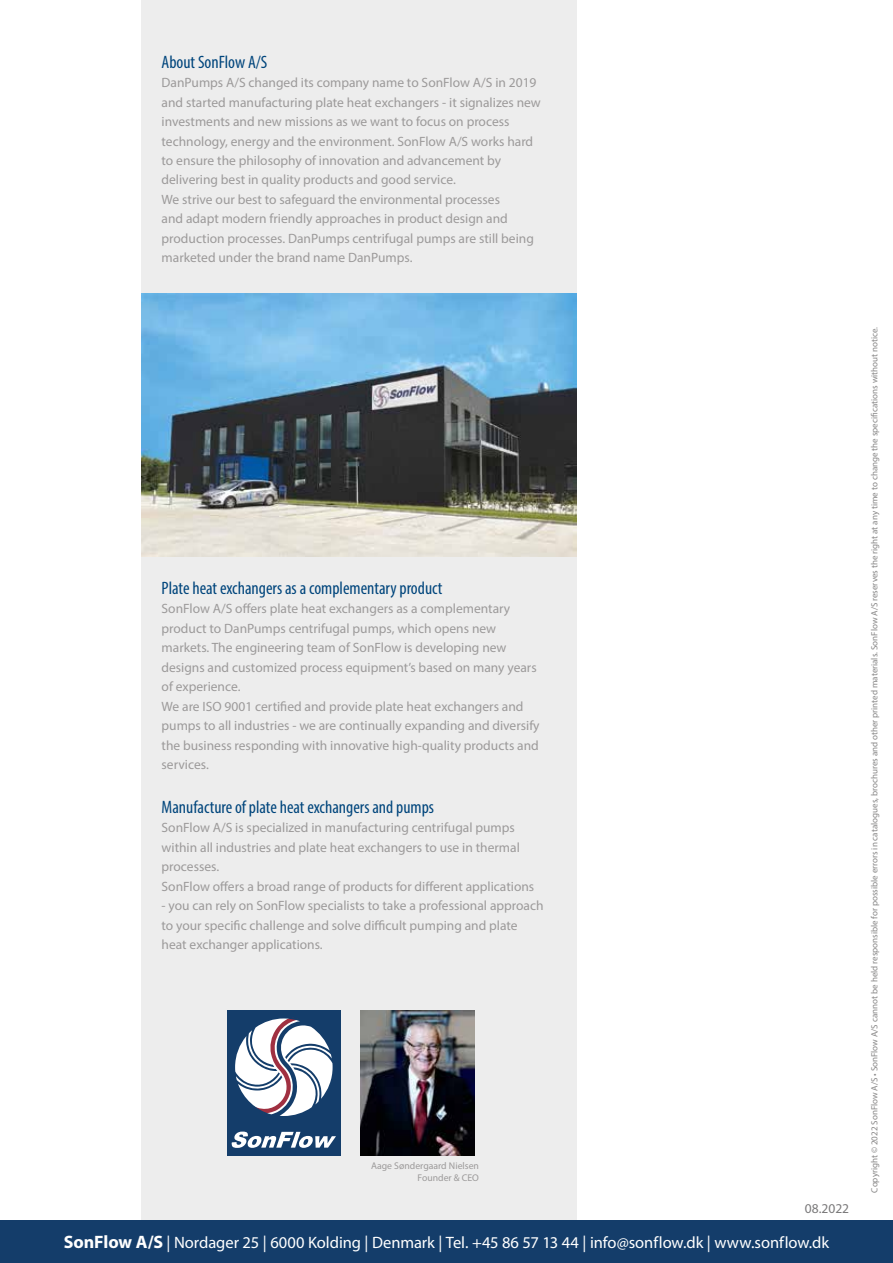
<style>
.page{position:relative;width:893px;height:1263px;background:#fff}
.page>*{position:absolute;margin:0;border:0;box-sizing:border-box;transform-origin:0 0}
.t1{font:condensed 18px "Myriad Pro";color:#00457c}
.t2{font:16.5px "Myriad Pro";color:#fff}
.t3{font:13.5px/19.5px "Myriad Pro";color:#9c9a9a}
.t4{font:13.5px "Myriad Pro";color:#7a797a}
.t5{font:9.75px/12px "Myriad Pro";color:#9c9a9a;text-align:right}
.t6{font:9px "Myriad Pro";color:#868585}
.s1{font-weight:700;font-size:18px}
</style>
<div class="page">
<svg style="left:141px;top:0;width:436px;height:1220px;fill:#ededed"></svg>
<div style="left:227px;top:1010px;width:114px;height:145px;background:#143d6a"></div>
<svg style="left:231px;top:1131px;width:105px;height:17px"></svg>
<svg style="left:235px;top:1017px;width:98px;height:99px"></svg>
<div style="left:0;top:1220px;width:893px;height:43px;background:#143d6a"></div>
<h1 class="t1" style="left:162px;top:51px;width:107px">About SonFlow A/S</h1>
<p class="t3" style="left:162px;top:73px;width:381px">DanPumps A/S changed its company name to SonFlow A/S in 2019 and started manufacturing plate heat exchangers - it signalizes new investments and new missions as we want to focus on process technology, energy and the environment. SonFlow A/S works hard to ensure the philosophy of innovation and advancement by delivering best in quality products and good service.<br>We strive our best to safeguard the environmental processes<br>and adapt modern friendly approaches in product design and production processes. DanPumps centrifugal pumps are still being marketed under the brand name DanPumps.</p>
<h1 class="t1" style="left:162px;top:577px;width:282px">Plate heat exchangers as a complementary product</h1>
<p class="t3" style="left:162px;top:599px;width:380px">SonFlow A/S offers plate heat exchangers as a complementary product to DanPumps centrifugal pumps, which opens new markets. The engineering team of SonFlow is developing new designs and customized process equipment’s based on many years of experience.<br>We are ISO 9001 certified and provide plate heat exchangers and pumps to all industries - we are continually expanding and diversify the business responding with innovative high-quality products and services.</p>
<h1 class="t1" style="left:162px;top:796px;width:274px">Manufacture of plate heat exchangers and pumps</h1>
<p class="t3" style="left:162px;top:818px;width:374px">SonFlow A/S is specialized in manufacturing centrifugal pumps within all industries and plate heat exchangers to use in thermal processes.<br>SonFlow offers a broad range of products for different applications</p>
<p class="t3" style="left:162px;top:896px;width:384px">- you can rely on SonFlow specialists to take a professional approach to your specific challenge and solve difficult pumping and plate heat exchanger applications.</p>
<p class="t5" style="left:371px;top:1159px;width:109px">Aage Søndergaard Nielsen<br>Founder &amp; CEO</p>
<p class="t4" style="left:805px;top:1200px;width:46px">08.2022</p>
<p class="t2" style="left:64px;top:1233px;width:767px"><span class="s1">SonFlow A/S</span> | Nordager 25 | 6000 Kolding | Denmark | Tel. +45 86 57 13 44 | info@sonflow.dk | www.sonflow.dk</p>
<p class="t6" style="left:869px;top:1192px;width:867px;rotate:-90deg">Copyright © 2022 SonFlow A/S • SonFlow A/S cannot be held responsible for possible errors in catalogues, brochures and other printed materials. SonFlow A/S reserves the right at any time to change the specifications without notice.</p>
</div>
